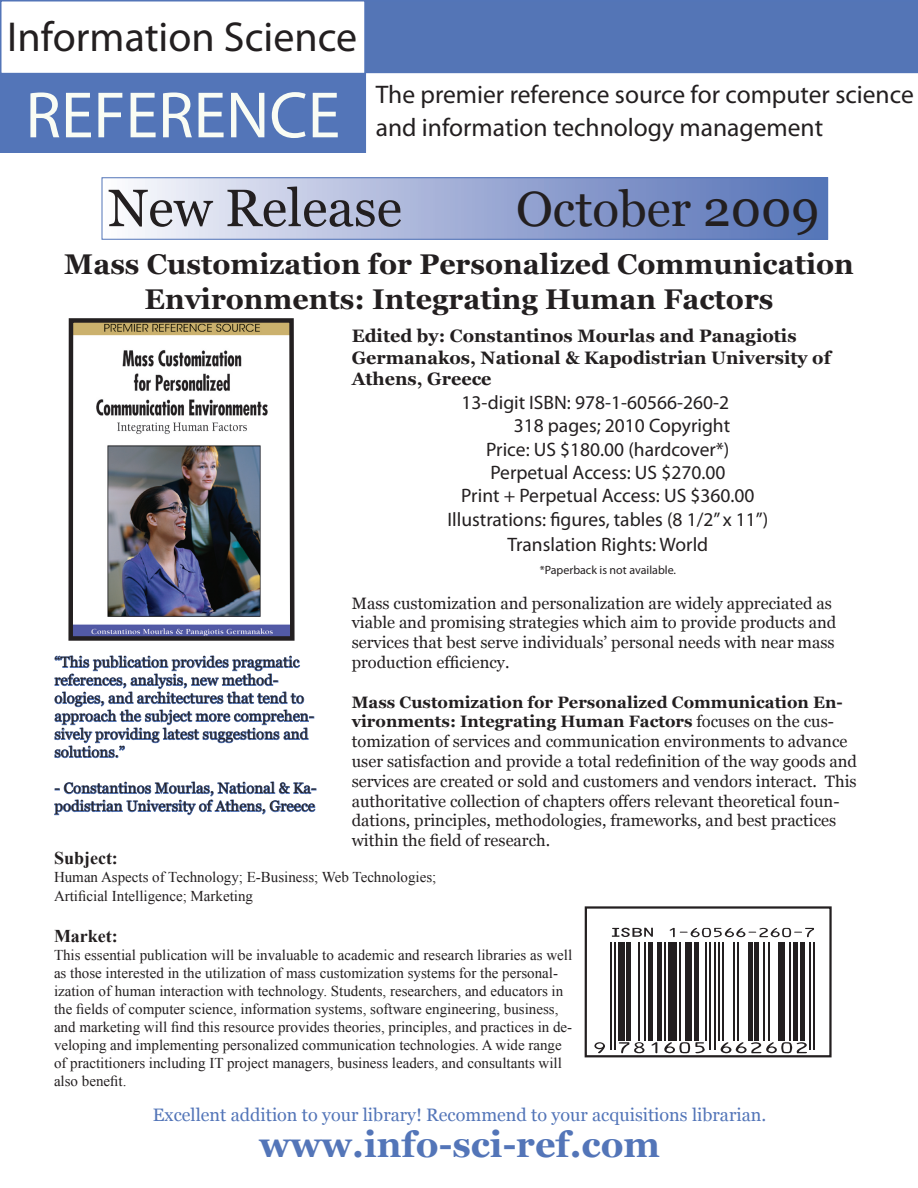
<style>
.page{position:relative;width:918px;height:1188px;background:#fff}
.page>*{position:absolute;margin:0;border:0;box-sizing:border-box;transform-origin:0 0}
.t1{font:66px "Myriad Pro";color:#f9fcf4}
.t2{font:52.5px "Georgia";color:#231f20}
.t3{font:49.5px "Georgia";color:#231f20}
.t4{font:42px "Myriad Pro";color:#231f20}
.t5{font:700 36px "Georgia";color:#5375b8}
.t6{font:700 28.5px/34.2px "Georgia";color:#231f20;text-align:center}
.t7{font:25.5px/32.4px "Myriad Pro";color:#231f20}
.t8{font:19.5px "Myriad Pro";color:#231f20}
.t9{font:700 18px "Georgia";color:#231f20}
.t10{font:18px "Georgia";color:#5375b8}
.t11{font:700 18px "Times New Roman";color:#231f20}
.t12{font:16.5px/19.8px "Georgia";color:#231f20}
.t13{font:15px/18px "Times New Roman";color:#231f20}
.t14{font:15px/18px "Georgia";color:#231f20}
.t15{font:12px "Myriad Pro";color:#231f20}
.s1{font-weight:700}
</style>
<div class="page">
<div style="left:102px;top:178px;width:726px;height:61px;background:linear-gradient(to right,#f7f6fb,#506db5)"></div>
<div style="left:102px;top:178px;width:726px;height:61px;border:1px solid #5375b8"></div>
<svg style="left:54px;top:655px;width:260px;height:104px"></svg>
<svg style="left:54px;top:781px;width:262px;height:34px"></svg>
<hr style="left:610px;top:943px;width:1px;height:107px;background:#231f20">
<hr style="left:614px;top:943px;width:2px;height:107px;background:#231f20">
<div style="left:618px;top:943px;width:6px;height:98px;background:#231f20"></div>
<hr style="left:627px;top:943px;width:4px;height:98px;background:#231f20">
<hr style="left:638px;top:943px;width:2px;height:98px;background:#231f20">
<hr style="left:645px;top:943px;width:1px;height:98px;background:#231f20">
<div style="left:648px;top:943px;width:5px;height:98px;background:#231f20"></div>
<hr style="left:657px;top:943px;width:4px;height:98px;background:#231f20">
<hr style="left:664px;top:943px;width:2px;height:98px;background:#231f20">
<div style="left:668px;top:943px;width:8px;height:98px;background:#231f20"></div>
<hr style="left:679px;top:943px;width:2px;height:98px;background:#231f20">
<div style="left:685px;top:943px;width:7px;height:98px;background:#231f20"></div>
<hr style="left:694px;top:943px;width:4px;height:98px;background:#231f20">
<hr style="left:705px;top:943px;width:2px;height:98px;background:#231f20">
<hr style="left:709px;top:943px;width:2px;height:107px;background:#231f20">
<hr style="left:714px;top:943px;width:2px;height:107px;background:#231f20">
<hr style="left:718px;top:943px;width:2px;height:98px;background:#231f20">
<hr style="left:722px;top:943px;width:2px;height:98px;background:#231f20">
<hr style="left:733px;top:943px;width:2px;height:98px;background:#231f20">
<hr style="left:737px;top:943px;width:2px;height:98px;background:#231f20">
<hr style="left:748px;top:943px;width:4px;height:98px;background:#231f20">
<hr style="left:755px;top:943px;width:4px;height:98px;background:#231f20">
<hr style="left:763px;top:943px;width:2px;height:98px;background:#231f20">
<hr style="left:768px;top:943px;width:2px;height:98px;background:#231f20">
<div style="left:779px;top:943px;width:6px;height:98px;background:#231f20"></div>
<hr style="left:789px;top:943px;width:2px;height:98px;background:#231f20">
<hr style="left:794px;top:943px;width:4px;height:98px;background:#231f20">
<div style="left:800px;top:943px;width:5px;height:98px;background:#231f20"></div>
<hr style="left:809px;top:943px;width:2px;height:107px;background:#231f20">
<hr style="left:813px;top:943px;width:2px;height:107px;background:#231f20">
<svg style="left:612px;top:928px;width:41px;height:9px"></svg>
<svg style="left:670px;top:928px;width:144px;height:9px"></svg>
<svg style="left:594px;top:1042px;width:11px;height:11px"></svg>
<svg style="left:619px;top:1042px;width:26px;height:11px"></svg>
<svg style="left:651px;top:1042px;width:6px;height:11px"></svg>
<svg style="left:664px;top:1042px;width:41px;height:11px"></svg>
<svg style="left:721px;top:1042px;width:86px;height:11px"></svg>
<div style="left:585px;top:906px;width:247px;height:151px;border:2px solid #231f20"></div>
<img style="left:68px;top:318px;width:227px;height:323px">
<div style="left:365px;top:1px;width:552px;height:71px;background:#5475b6"></div>
<div style="left:364px;top:0;width:554px;height:73px;border:2px solid #5375b8"></div>
<div style="left:1px;top:74px;width:364px;height:78px;background:#5375b8"></div>
<div style="left:0;top:74px;width:366px;height:79px;border:2px solid #5375b8"></div>
<div style="left:0;top:0;width:366px;height:74px;border:2px solid #5375b8"></div>
<p class="t4" style="left:7px;top:11px;width:352px">Information Science</p>
<p class="t1" style="left:25px;top:74px;width:316px">REFERENCE</p>
<p class="t7" style="left:376px;top:78px;width:540px">The premier reference source for computer science and information technology management</p>
<p class="t2" style="left:108px;top:178px;width:296px">New Release</p>
<p class="t3" style="left:516px;top:181px;width:305px">October 2009</p>
<p class="t6" style="left:64px;top:247px;width:791px">Mass Customization for Personalized Communication<br>Environments: Integrating Human Factors</p>
<p class="t14" style="left:54px;top:653px;width:262px">“This publication provides pragmatic references, analysis, new method&shy;ologies, and architectures that tend to approach the subject more comprehen&shy;sively providing latest suggestions and solutions.”</p>
<p class="t14" style="left:54px;top:779px;width:264px">- Constantinos Mourlas, National &amp; Ka&shy;podistrian University of Athens, Greece</p>
<p class="t9" style="left:352px;top:326px;width:446px">Edited by: Constantinos Mourlas and Panagiotis</p>
<p class="t9" style="left:352px;top:347px;width:481px">Germanakos, National &amp; Kapodistrian University of</p>
<p class="t9" style="left:352px;top:369px;width:141px">Athens, Greece</p>
<p class="t8" style="left:461px;top:390px;width:269px">13-digit ISBN: 978-1-60566-260-2</p>
<p class="t8" style="left:514px;top:414px;width:218px">318 pages; 2010 Copyright</p>
<p class="t8" style="left:486px;top:437px;width:245px">Price: US $180.00 (hardcover*)</p>
<p class="t8" style="left:490px;top:460px;width:237px">Perpetual Access: US $270.00</p>
<p class="t8" style="left:461px;top:484px;width:295px">Print + Perpetual Access: US $360.00</p>
<p class="t8" style="left:447px;top:507px;width:323px">Illustrations: figures, tables (8 1/2” x 11”)</p>
<p class="t8" style="left:507px;top:532px;width:202px">Translation Rights: World</p>
<p class="t15" style="left:540px;top:563px;width:138px">*Paperback is not available.</p>
<p class="t12" style="left:352px;top:593px;width:486px">Mass customization and personalization are widely appreciated as viable and promising strategies which aim to provide products and services that best serve individuals’ personal needs with near mass production efficiency.</p>
<p class="t12" style="left:352px;top:692px;width:507px"><span class="s1">Mass Customization for Personalized Communication En&shy;vironments: Integrating Human Factors</span> focuses on the cus&shy;tomization of services and communication environments to advance user satisfaction and provide a total redefinition of the way goods and services are created or sold and customers and vendors interact. This authoritative collection of chapters offers relevant theoretical foun&shy;dations, principles, methodologies, frameworks, and best practices within the field of research.</p>
<p class="t11" style="left:54px;top:846px;width:65px">Subject:</p>
<p class="t13" style="left:54px;top:868px;width:384px">Human Aspects of Technology; E-Business; Web Technologies;</p>
<p class="t13" style="left:54px;top:887px;width:201px">Artificial Intelligence; Marketing</p>
<p class="t11" style="left:54px;top:924px;width:65px">Market:</p>
<p class="t13" style="left:54px;top:946px;width:520px">This essential publication will be invaluable to academic and research libraries as well as those interested in the utilization of mass customization systems for the personal&shy;ization of human interaction with technology. Students, researchers, and educators in the fields of computer science, information systems, software engineering, business, and marketing will find this resource provides theories, principles, and practices in de&shy;veloping and implementing personalized communication technologies. A wide range of practitioners including IT project managers, business leaders, and consultants will also benefit.</p>
<p class="t10" style="left:153px;top:1104px;width:615px">Excellent addition to your library! Recommend to your acquisitions librarian.</p>
<p class="t5" style="left:259px;top:1124px;width:403px">www.info-sci-ref.com</p>
</div>
